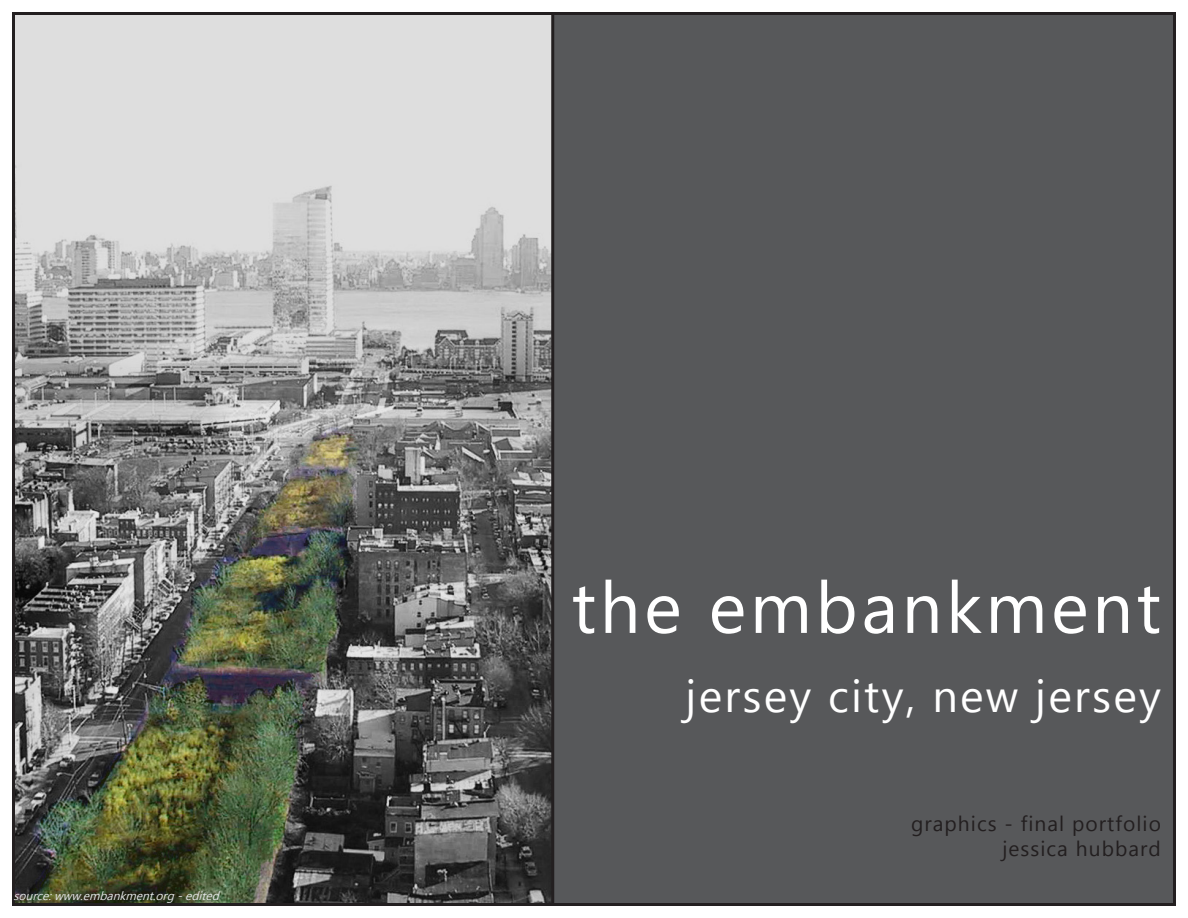
<style>
.page{position:relative;width:1188px;height:918px;background:#fff}
.page>*{position:absolute;margin:0;border:0;box-sizing:border-box;transform-origin:0 0}
.t1{font:72px "Lao UI";letter-spacing:.05em;color:#fff}
.t2{font:45px "Lao UI";letter-spacing:.05em;color:#fff}
.t3{font:21px "Lao UI";letter-spacing:.05em;color:#231f20}
.t4{font:italic 12px "Lao UI";color:#e6e7e9}
</style>
<div class="page">
<img style="left:16px;top:16px;width:535px;height:886px">
<div style="left:553px;top:14px;width:621px;height:890px;background:#57585a"></div>
<div style="left:551px;top:12px;width:625px;height:894px;border:3px solid #231f20"></div>
<p class="t4" style="left:14px;top:887px;width:211px">source:www.embankment.org-edited</p>
<p class="t1" style="left:572px;top:559px;width:591px">the embankment</p>
<p class="t2" style="left:686px;top:666px;width:477px">jersey city, new jersey</p>
<p class="t3" style="left:911px;top:809px;width:251px">graphics - final portfolio</p>
<p class="t3" style="left:1002px;top:835px;width:160px">jessica hubbard</p>
</div>
